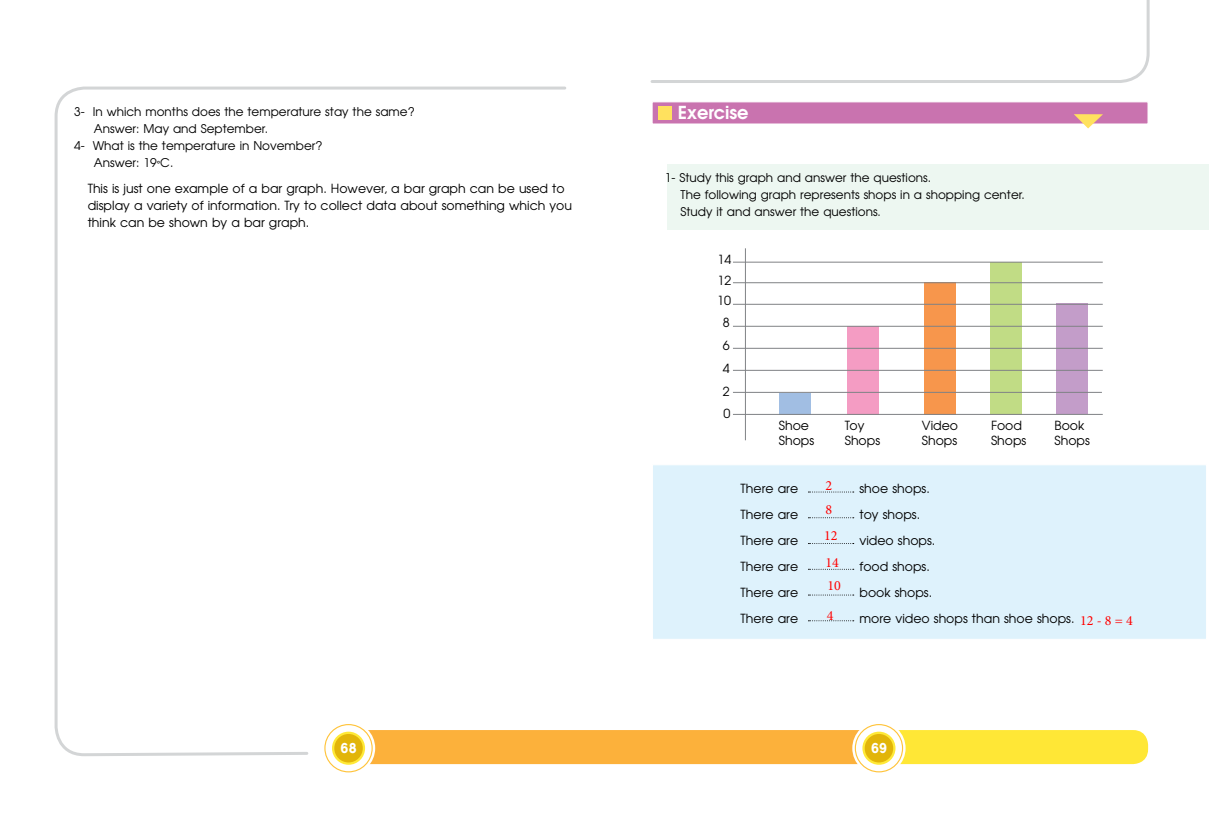
<style>
.page{position:relative;width:1219px;height:823px;background:#fff}
.page>*{position:absolute;margin:0;border:0;box-sizing:border-box;transform-origin:0 0}
.t1{font:700 21px "Win Soft Pro";color:#fff}
.t2{font:700 17.8px "Avian";color:#fff}
.t3{font:14px/24.2px "Minion Pro";color:#f00}
.t4{font:12.5px/15px "Avian";color:#000}
.t5{font:12px/17px "Avian";color:#000}
.s1{font-family:"Win Soft Pro";font-weight:500}
</style>
<div class="page">
<svg style="left:54px;top:86px;width:512px;height:669px"></svg>
<svg style="left:650px;top:0;width:500px;height:83px"></svg>
<div style="left:368px;top:729px;width:490px;height:34px;background:#fcb13b"></div>
<div style="left:869px;top:729px;width:279px;height:34px;background:#ffe736;border-radius:15px"></div>
<svg style="left:322px;top:721px;width:53px;height:53px"></svg>
<svg style="left:325px;top:724px;width:47px;height:47px"></svg>
<div style="left:324px;top:723px;width:49px;height:49px;border:1px solid #ffc43b;border-radius:50%"></div>
<div style="left:333px;top:732px;width:31px;height:31px;background:#e2b509;border-radius:50%"></div>
<div style="left:332px;top:731px;width:33px;height:33px;border:2px solid #ffe938;border-radius:50%"></div>
<svg style="left:852px;top:721px;width:54px;height:53px"></svg>
<svg style="left:855px;top:724px;width:47px;height:47px"></svg>
<div style="left:855px;top:723px;width:48px;height:49px;border:1px solid #ffc43b;border-radius:50%"></div>
<div style="left:864px;top:732px;width:30px;height:31px;background:#e2b509;border-radius:50%"></div>
<div style="left:862px;top:731px;width:33px;height:33px;border:2px solid #ffe938;border-radius:50%"></div>
<div style="left:652px;top:464px;width:555px;height:175px;background:#def2fc;border:1px solid #fff"></div>
<div style="left:668px;top:164px;width:541px;height:65px;background:#edf7f1"></div>
<svg style="left:808px;top:491px;width:46px;height:1px"></svg>
<svg style="left:808px;top:594px;width:46px;height:1px"></svg>
<svg style="left:808px;top:517px;width:46px;height:1px"></svg>
<svg style="left:808px;top:568px;width:46px;height:1px"></svg>
<svg style="left:808px;top:620px;width:46px;height:1px"></svg>
<div style="left:779px;top:393px;width:31px;height:21px;background:#a1bee3"></div>
<div style="left:847px;top:326px;width:31px;height:88px;background:#f49cc3"></div>
<div style="left:924px;top:282px;width:31px;height:132px;background:#f7964c"></div>
<div style="left:991px;top:262px;width:31px;height:152px;background:#c1dc85"></div>
<div style="left:1056px;top:303px;width:31px;height:111px;background:#c39dc9"></div>
<hr style="left:745px;top:248px;width:1px;height:192px;background:#808285">
<hr style="left:733px;top:413px;width:370px;height:1px;background:#808285">
<hr style="left:733px;top:369px;width:370px;height:1px;background:#808285">
<hr style="left:733px;top:347px;width:370px;height:1px;background:#808285">
<hr style="left:733px;top:325px;width:370px;height:1px;background:#808285">
<hr style="left:733px;top:303px;width:370px;height:1px;background:#808285">
<hr style="left:733px;top:282px;width:370px;height:1px;background:#808285">
<hr style="left:733px;top:261px;width:370px;height:1px;background:#808285">
<hr style="left:733px;top:391px;width:369px;height:1px;background:#808285">
<div style="left:652px;top:101px;width:496px;height:23px;background:#c973af;border:1px solid #fff"></div>
<div style="left:658px;top:106px;width:14px;height:13px;background:#ffe15e"></div>
<svg style="left:1074px;top:114px;width:29px;height:14px"></svg>
<p class="t5" style="left:74px;top:104px;width:342px">3- In which months does the temperature stay the same?</p>
<p class="t5" style="left:94px;top:121px;width:176px">Answer: May and September.</p>
<p class="t5" style="left:74px;top:138px;width:250px">4- What is the temperature in November?</p>
<p class="t5" style="left:94px;top:155px;width:81px">Answer: 19<span class="s1">°</span>C.</p>
<p class="t4" style="left:88px;top:180px;width:486px;line-height:17px">This is just one example of a bar graph. However, a bar graph can be used to display a variety of information. Try to collect data about something which you think can be shown by a bar graph.</p>
<h2 class="t2" style="left:678px;top:103px;width:72px">Exercise</h2>
<p class="t5" style="left:681px;top:169px;width:346px;text-indent:-16px">1- Study this graph and answer the questions.<br>The following graph represents shops in a shopping center.<br>Study it and answer the questions.</p>
<p class="t4" style="left:717px;top:253px;width:15px">14</p>
<p class="t4" style="left:717px;top:274px;width:15px">12</p>
<p class="t4" style="left:717px;top:294px;width:15px">10</p>
<p class="t4" style="left:723px;top:316px;width:8px">8</p>
<p class="t4" style="left:723px;top:339px;width:8px">6</p>
<p class="t4" style="left:723px;top:361px;width:8px">4</p>
<p class="t4" style="left:723px;top:384px;width:8px">2</p>
<p class="t4" style="left:724px;top:406px;width:8px">0</p>
<p class="t4" style="left:779px;top:419px;width:37px">Shoe<br>Shops</p>
<p class="t4" style="left:845px;top:419px;width:37px">Toy<br>Shops</p>
<p class="t4" style="left:922px;top:419px;width:38px">Video<br>Shops</p>
<p class="t4" style="left:991px;top:419px;width:37px">Food<br>Shops</p>
<p class="t4" style="left:1054px;top:419px;width:37px">Book<br>Shops</p>
<p class="t3" style="left:825px;top:473px;width:8px">2<br>8</p>
<p class="t3" style="left:824px;top:522px;width:16px;line-height:26.8px">12<br>14</p>
<p class="t3" style="left:827px;top:571px;width:16px;line-height:29.5px">10<br>4</p>
<p class="t4" style="left:741px;top:481px;width:59px">There are</p>
<p class="t4" style="left:859px;top:481px;width:72px">shoe shops.</p>
<p class="t4" style="left:741px;top:507px;width:59px">There are</p>
<p class="t4" style="left:859px;top:507px;width:62px">toy shops.</p>
<p class="t4" style="left:741px;top:533px;width:59px">There are</p>
<p class="t4" style="left:859px;top:533px;width:77px">video shops.</p>
<p class="t4" style="left:741px;top:559px;width:59px">There are</p>
<p class="t4" style="left:859px;top:559px;width:72px">food shops.</p>
<p class="t4" style="left:741px;top:585px;width:59px">There are</p>
<p class="t4" style="left:859px;top:585px;width:74px">book shops.</p>
<p class="t4" style="left:741px;top:611px;width:59px">There are</p>
<p class="t4" style="left:859px;top:611px;width:217px">more video shops than shoe shops.</p>
<p class="t3" style="left:1080px;top:607px;width:54px">12 - 8 = 4</p>
<h1 class="t1" style="left:340px;top:731px;width:18px">68</h1>
<h1 class="t1" style="left:871px;top:731px;width:18px">69</h1>
</div>
